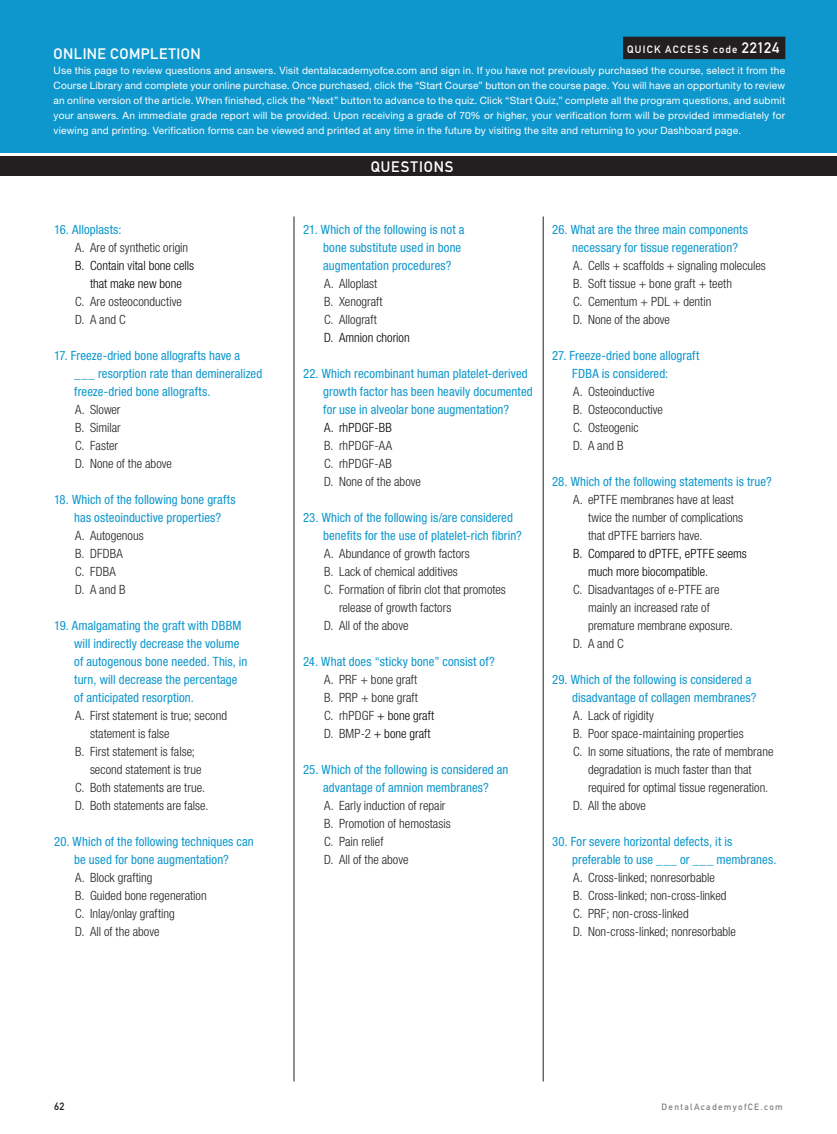
<style>
.page{position:relative;width:837px;height:1134px;background:#fff}
.page>*{position:absolute;margin:0;border:0;box-sizing:border-box;transform-origin:0 0}
.t1{font:15px "DIN Mittelschrift Std";letter-spacing:.04em;color:#fff}
.t2{font:15px "DIN Mittelschrift Std";letter-spacing:.065em;color:#fff}
.t3{font:300 condensed 12.75px/18px "Helvetica Neue LT Std";color:#231f20}
.Question{font:condensed 12.75px/18px "Helvetica Neue LT Std";letter-spacing:.005em;color:#0d97cd}
.t4{font:300 condensed 12.75px/18px "Helvetica Neue LT Std";letter-spacing:.005em;color:#000;text-align:center}
.t5{font:10.5px "DIN Mittelschrift Std";letter-spacing:.125em;color:#fff}
.t6{font:10.5px "DIN Mittelschrift Std";color:#231f20}
.t7{font:10.2px/15px "Helvetica Neue LT Std";letter-spacing:.02em;color:#fff;text-align:justify}
.t8{font:9px "DIN Mittelschrift Std";letter-spacing:.15em;color:#808285}
.s1{font-size:15px}
.s2{color:#231f20}
</style>
<div class="page">
<hr style="left:294px;top:216px;width:1px;height:866px;background:#231f20">
<hr style="left:543px;top:216px;width:1px;height:866px;background:#231f20">
<div style="left:0;top:157px;width:837px;height:19px;background:#231f20"></div>
<div style="left:0;top:0;width:837px;height:153px;background:#0d97cd"></div>
<div style="left:623px;top:37px;width:162px;height:22px;background:#231f20"></div>
<p class="t5" style="left:627px;top:43px;width:154px">QUICK ACCESS code <span class="s1">22124</span></p>
<p class="t1" style="left:54px;top:45px;width:149px">ONLINE COMPLETION</p>
<p class="t7" style="left:54px;top:63px;width:733px">Use this page to review questions and answers. Visit dentalacademyofce.com and sign in. If you have not previously purchased the course, select it from the Course Library and complete your online purchase. Once purchased, click the “Start Course” button on the course page. You will have an opportunity to review an online version of the article. When finished, click the “Next” button to advance to the quiz. Click “Start Quiz,” complete all the program questions, and submit your answers. An immediate grade report will be provided. Upon receiving a grade of 70% or higher, your verification form will be provided immediately for viewing and printing. Verification forms can be viewed and printed at any time in the future by visiting the site and returning to your Dashboard page.</p>
<p class="Question" style="left:54px;top:220px;width:69px">16. Alloplasts:</p>
<p class="t3" style="left:75px;top:238px;width:115px">A. Are of synthetic origin</p>
<p class="t4" style="left:75px;top:256px;width:121px">B. Contain vital bone cells that make new bone</p>
<p class="t3" style="left:75px;top:292px;width:108px">C. Are osteoconductive</p>
<p class="t3" style="left:75px;top:310px;width:52px">D. A and C</p>
<p class="Question" style="left:74px;top:346px;width:190px;text-indent:-20px">17. Freeze-dried bone allografts have a ___ resorption rate than demineralized freeze-dried bone allografts.</p>
<p class="t3" style="left:75px;top:400px;width:47px">A. Slower</p>
<p class="t3" style="left:75px;top:418px;width:47px">B. Similar</p>
<p class="t3" style="left:75px;top:436px;width:45px">C. Faster</p>
<p class="t3" style="left:75px;top:454px;width:98px">D. None of the above</p>
<p class="Question" style="left:54px;top:490px;width:183px;text-align:center">18. Which of the following bone grafts has osteoinductive properties?</p>
<p class="t3" style="left:75px;top:526px;width:70px">A. Autogenous</p>
<p class="t3" style="left:75px;top:544px;width:49px">B. DFDBA</p>
<p class="t3" style="left:75px;top:562px;width:42px">C. FDBA</p>
<p class="t3" style="left:75px;top:580px;width:52px">D. A and B</p>
<p class="Question" style="left:74px;top:616px;width:175px;text-indent:-20px">19. Amalgamating the graft with DBBM will indirectly decrease the volume of autogenous bone needed. This, in turn, will decrease the percentage of anticipated resorption.</p>
<p class="t3" style="left:90px;top:706px;width:139px;text-indent:-15px">A. First statement is true; second statement is false</p>
<p class="t3" style="left:90px;top:742px;width:113px;text-indent:-15px">B. First statement is false; second statement is true</p>
<p class="t3" style="left:75px;top:778px;width:132px">C. Both statements are true.</p>
<p class="t3" style="left:75px;top:796px;width:135px">D. Both statements are false.</p>
<p class="Question" style="left:54px;top:832px;width:201px;text-align:center">20. Which of the following techniques can be used for bone augmentation?</p>
<p class="t3" style="left:75px;top:868px;width:79px">A. Block grafting</p>
<p class="t3" style="left:75px;top:886px;width:133px">B. Guided bone regeneration</p>
<p class="t3" style="left:75px;top:904px;width:101px">C. Inlay/onlay grafting</p>
<p class="t3" style="left:75px;top:922px;width:86px">D. All of the above</p>
<p class="t2" style="left:371px;top:158px;width:84px">QUESTIONS</p>
<p class="Question" style="left:323px;top:220px;width:143px;text-indent:-20px">21. Which of the following is not a bone substitute used in bone augmentation procedures?</p>
<p class="t3" style="left:324px;top:274px;width:55px">A. Alloplast</p>
<p class="t3" style="left:324px;top:292px;width:60px">B. Xenograft</p>
<p class="t3" style="left:324px;top:310px;width:54px">C. Allograft</p>
<p class="t4" style="left:324px;top:328px;width:87px">D. Amnion chorion</p>
<p class="Question" style="left:323px;top:364px;width:211px;text-indent:-20px">22. Which recombinant human platelet-derived growth factor has been heavily documented for use in alveolar bone augmentation?</p>
<p class="t4" style="left:324px;top:418px;width:69px">A. rhPDGF-BB</p>
<p class="t3" style="left:324px;top:436px;width:70px">B. rhPDGF-AA</p>
<p class="t3" style="left:324px;top:454px;width:69px">C. rhPDGF-AB</p>
<p class="t3" style="left:324px;top:472px;width:98px">D. None of the above</p>
<p class="Question" style="left:323px;top:508px;width:200px;text-indent:-20px">23. Which of the following is/are considered benefits for the use of platelet-rich fibrin?</p>
<p class="t3" style="left:324px;top:544px;width:147px">A. Abundance of growth factors</p>
<p class="t3" style="left:324px;top:562px;width:135px">B. Lack of chemical additives</p>
<p class="t3" style="left:339px;top:580px;width:168px;text-indent:-15px">C. Formation of fibrin clot that promotes release of growth factors</p>
<p class="t3" style="left:324px;top:616px;width:86px">D. All of the above</p>
<p class="Question" style="left:303px;top:652px;width:193px">24. What does “sticky bone” consist of?</p>
<p class="t3" style="left:324px;top:670px;width:95px">A. PRF + bone graft</p>
<p class="t3" style="left:324px;top:688px;width:96px">B. PRP + bone graft</p>
<p class="t4" style="left:324px;top:706px;width:112px"><span class="s2">C. rhPDGF</span> + bone graft</p>
<p class="t4" style="left:324px;top:724px;width:108px"><span class="s2">D. BMP-2</span> + bone graft</p>
<p class="Question" style="left:303px;top:760px;width:207px;text-align:center">25. Which of the following is considered an advantage of amnion membranes?</p>
<p class="t3" style="left:324px;top:796px;width:123px">A. Early induction of repair</p>
<p class="t3" style="left:324px;top:814px;width:128px">B. Promotion of hemostasis</p>
<p class="t3" style="left:324px;top:832px;width:61px">C. Pain relief</p>
<p class="t3" style="left:324px;top:850px;width:86px">D. All of the above</p>
<p class="Question" style="left:572px;top:220px;width:177px;text-indent:-20px">26. What are the three main components necessary for tissue regeneration?</p>
<p class="t3" style="left:573px;top:256px;width:194px">A. Cells + scaffolds + signaling molecules</p>
<p class="t3" style="left:573px;top:274px;width:161px">B. Soft tissue + bone graft + teeth</p>
<p class="t3" style="left:573px;top:292px;width:140px">C. Cementum + PDL + dentin</p>
<p class="t3" style="left:573px;top:310px;width:98px">D. None of the above</p>
<p class="Question" style="left:572px;top:346px;width:129px;text-indent:-20px">27. Freeze-dried bone allograft<br>FDBA is considered:</p>
<p class="t3" style="left:573px;top:382px;width:83px">A. Osteoinductive</p>
<p class="t3" style="left:573px;top:400px;width:92px">B. Osteoconductive</p>
<p class="t3" style="left:573px;top:418px;width:67px">C. Osteogenic</p>
<p class="t3" style="left:573px;top:436px;width:52px">D. A and B</p>
<p class="Question" style="left:552px;top:472px;width:221px">28. Which of the following statements is true?</p>
<p class="t3" style="left:588px;top:490px;width:157px;text-indent:-15px">A. ePTFE membranes have at least twice the number of complications that dPTFE barriers have.</p>
<p class="t4" style="left:588px;top:544px;width:160px;text-align:left;text-indent:-15px">B. Compared to dPTFE, ePTFE seems much more biocompatible<span class="s2">.</span></p>
<p class="t3" style="left:588px;top:580px;width:146px;text-indent:-15px">C. Disadvantages of e-PTFE are mainly an increased rate of premature membrane exposure.</p>
<p class="t3" style="left:573px;top:634px;width:52px">D. A and C</p>
<p class="Question" style="left:572px;top:670px;width:186px;text-indent:-20px">29. Which of the following is considered a disadvantage of collagen membranes?</p>
<p class="t3" style="left:573px;top:706px;width:82px">A. Lack of rigidity</p>
<p class="t3" style="left:573px;top:724px;width:172px">B. Poor space-maintaining properties</p>
<p class="t3" style="left:588px;top:742px;width:187px;text-indent:-15px">C. In some situations, the rate of membrane degradation is much faster than that required for optimal tissue regeneration.</p>
<p class="t3" style="left:573px;top:796px;width:75px">D. All the above</p>
<p class="Question" style="left:572px;top:832px;width:206px;text-indent:-20px">30. For severe horizontal defects, it is preferable to use ___ or ___ membranes.</p>
<p class="t3" style="left:573px;top:868px;width:143px">A. Cross-linked; nonresorbable</p>
<p class="t3" style="left:573px;top:886px;width:155px">B. Cross-linked; non-cross-linked</p>
<p class="t3" style="left:573px;top:904px;width:117px">C. PRF; non-cross-linked</p>
<p class="t3" style="left:573px;top:922px;width:165px">D. Non-cross-linked; nonresorbable</p>
<p class="t6" style="left:54px;top:1100px;width:12px">62</p>
<p class="t8" style="left:662px;top:1102px;width:123px">DentalAcademyofCE.com</p>
</div>
